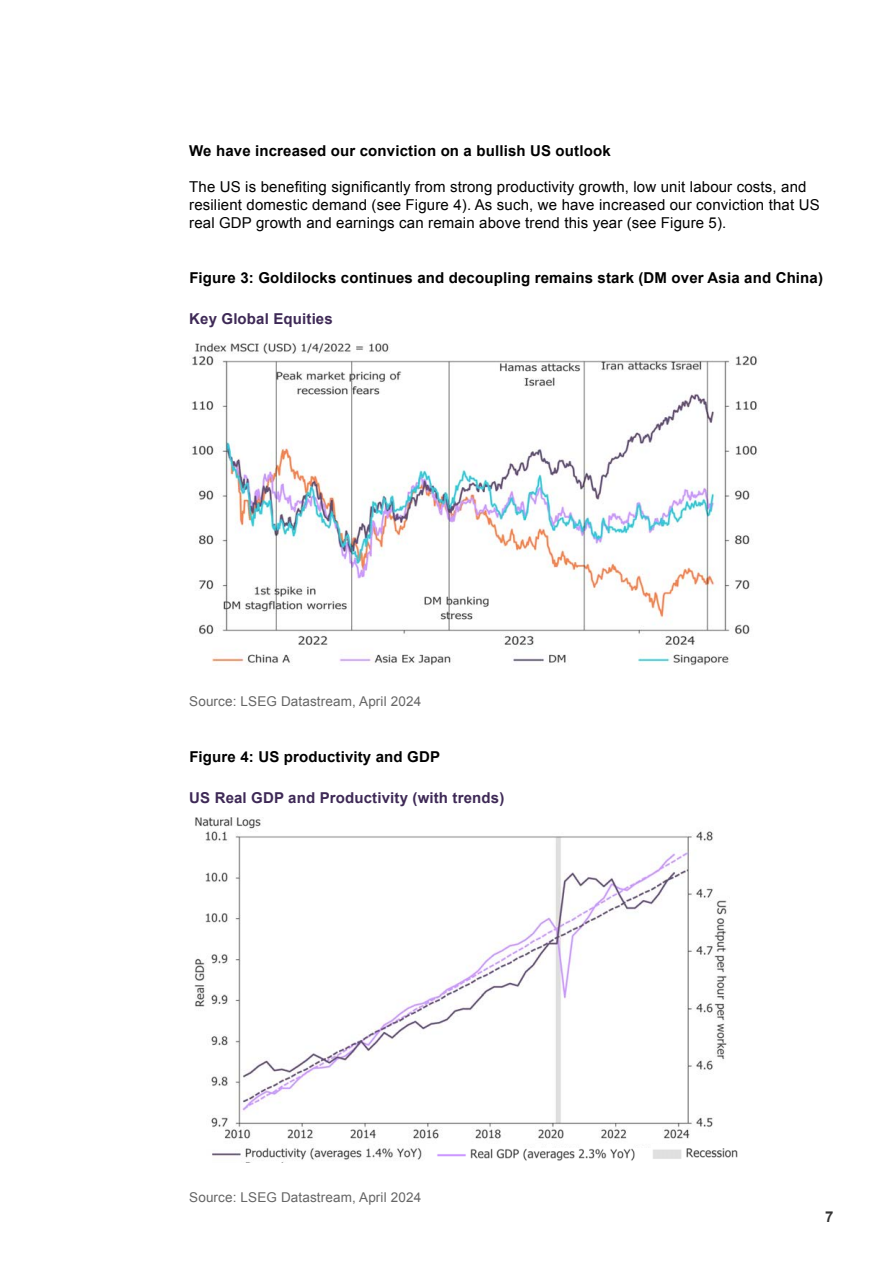
<style>
.page{position:relative;width:893px;height:1263px;background:#fff}
.page>*{position:absolute;margin:0;border:0;box-sizing:border-box;transform-origin:0 0}
.t1{font:15px/18px "Arial";letter-spacing:.01em;color:#000}
.t2{font:700 15px "Arial";letter-spacing:.01em;color:#000}
.t3{font:700 15px "Arial";letter-spacing:.01em;color:#3e2956}
.t4{font:700 15px "Arial";color:#333}
.t5{font:13.5px "Arial";letter-spacing:.01em;color:#666}
</style>
<div class="page">
<img style="left:192px;top:343px;width:565px;height:322px">
<img style="left:194px;top:817px;width:533px;height:343px">
<div style="left:430px;top:1148px;width:265px;height:14px;background:#fff"></div>
<img style="left:651px;top:1145px;width:87px;height:15px">
<img style="left:437px;top:1148px;width:198px;height:13px">
<p class="t2" style="left:189px;top:140px;width:423px">We have increased our conviction on a bullish US outlook</p>
<p class="t1" style="left:189px;top:177px;width:632px">The US is benefiting significantly from strong productivity growth, low unit labour costs, and resilient domestic demand (see Figure 4). As such, we have increased our conviction that US real GDP growth and earnings can remain above trend this year (see Figure 5).</p>
<p class="t2" style="left:189px;top:268px;width:635px">Figure 3: Goldilocks continues and decoupling remains stark (DM over Asia and China)</p>
<p class="t3" style="left:189px;top:309px;width:145px">Key Global Equities</p>
<p class="t5" style="left:189px;top:692px;width:233px">Source: LSEG Datastream, April 2024</p>
<p class="t2" style="left:189px;top:746px;width:252px">Figure 4: US productivity and GDP</p>
<p class="t3" style="left:189px;top:787px;width:317px">US Real GDP and Productivity (with trends)</p>
<p class="t5" style="left:189px;top:1188px;width:233px">Source: LSEG Datastream, April 2024</p>
<p class="t4" style="left:825px;top:1207px;width:10px">7</p>
</div>
